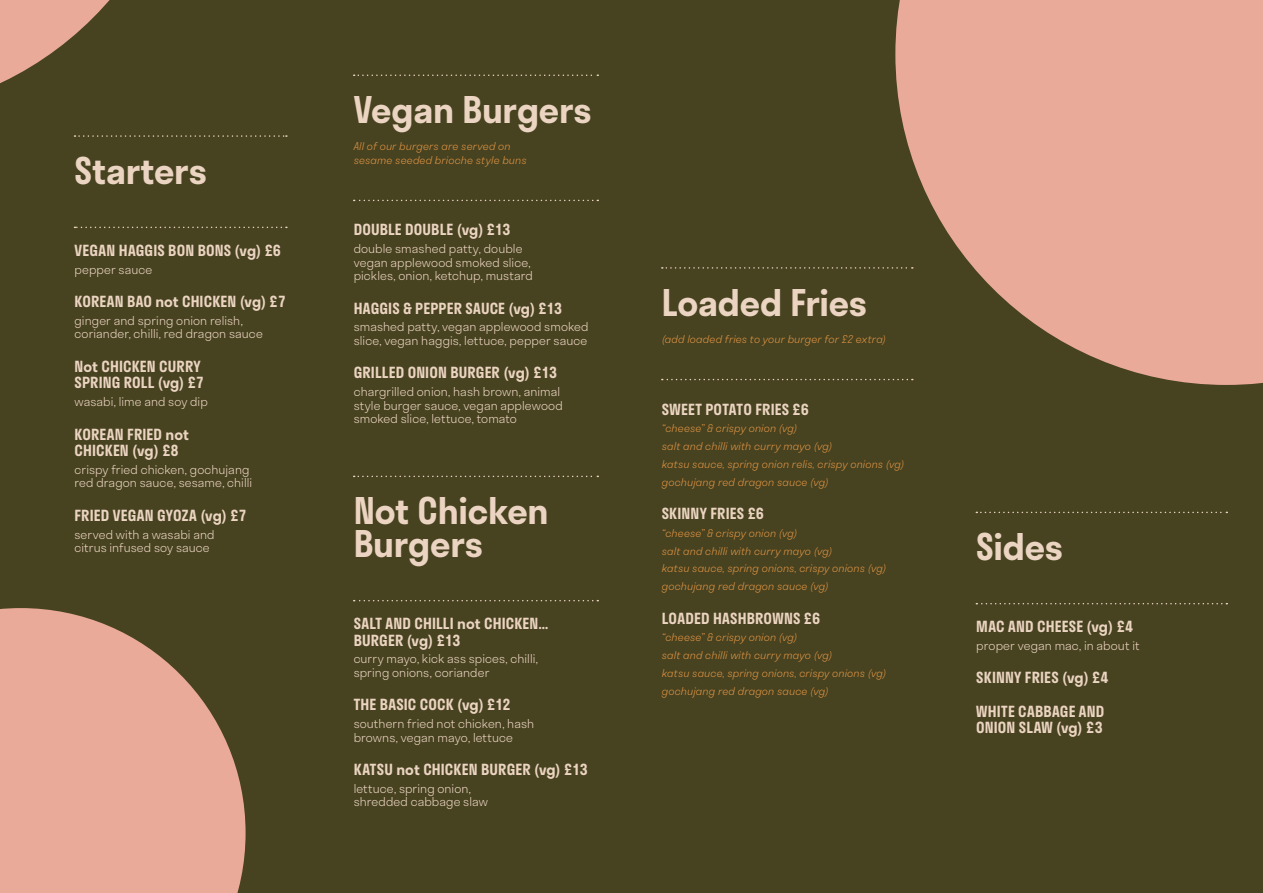
<style>
.page{position:relative;width:1263px;height:893px;background:#474220}
.page>*{position:absolute;margin:0;border:0;box-sizing:border-box;transform-origin:0 0}
.t1{font:600 36px/33px "Stratos";letter-spacing:-.005em;color:#ebd4c1}
.t2{font:600 15px/16.5px "Stratos";letter-spacing:.01em;color:#ebd4c1}
.t3{font:300 12px/13.5px "Stratos";letter-spacing:.01em;color:#ebd4c1}
.t4{font:italic 300 10.5px/17.7px "Stratos";letter-spacing:.015em;color:#db9243}
</style>
<div class="page">
<svg style="left:0;top:0;width:110px;height:83px"></svg>
<svg style="left:895px;top:0;width:368px;height:385px;fill:#e9aa99"></svg>
<svg style="left:0;top:608px;width:246px;height:285px;fill:#e9aa99"></svg>
<svg style="left:354px;top:200px;width:244px;height:1px"></svg>
<svg style="left:354px;top:75px;width:244px;height:1px"></svg>
<svg style="left:354px;top:600px;width:244px;height:1px"></svg>
<svg style="left:354px;top:476px;width:244px;height:1px"></svg>
<svg style="left:75px;top:227px;width:212px;height:1px"></svg>
<svg style="left:75px;top:135px;width:212px;height:2px"></svg>
<svg style="left:662px;top:379px;width:251px;height:1px"></svg>
<svg style="left:662px;top:267px;width:251px;height:2px"></svg>
<svg style="left:976px;top:603px;width:251px;height:1px"></svg>
<svg style="left:976px;top:512px;width:251px;height:1px"></svg>
<h1 class="t1" style="left:75px;top:153px;width:134px">Starters</h1>
<p class="t2" style="left:75px;top:241px;width:208px">VEGAN HAGGIS BON BONS (vg) £6</p>
<p class="t3" style="left:75px;top:262px;width:79px">pepper sauce</p>
<p class="t2" style="left:75px;top:293px;width:213px">KOREAN BAO not CHICKEN (vg) £7</p>
<p class="t3" style="left:75px;top:313px;width:190px">ginger and spring onion relish, coriander, chilli, red dragon sauce</p>
<p class="t2" style="left:75px;top:357px;width:131px">Not CHICKEN CURRY<br>SPRING ROLL (vg) £7</p>
<p class="t3" style="left:75px;top:394px;width:135px">wasabi, lime and soy dip</p>
<p class="t2" style="left:75px;top:425px;width:116px">KOREAN FRIED not<br>CHICKEN (vg) £8</p>
<p class="t3" style="left:75px;top:462px;width:179px">crispy fried chicken, gochujang red dragon sauce, sesame, chilli</p>
<p class="t2" style="left:75px;top:507px;width:174px">FRIED VEGAN GYOZA (vg) £7</p>
<p class="t3" style="left:75px;top:527px;width:142px">served with a wasabi and citrus infused soy sauce</p>
<h1 class="t1" style="left:354px;top:92px;width:240px">Vegan Burgers</h1>
<p class="t4" style="left:354px;top:139px;width:175px;line-height:13.5px">All of our burgers are served on sesame seeded brioche style buns</p>
<p class="t2" style="left:354px;top:221px;width:158px">DOUBLE DOUBLE (vg) £13</p>
<p class="t3" style="left:354px;top:242px;width:181px">double smashed patty, double vegan applewood smoked slice, pickles, onion, ketchup, mustard</p>
<p class="t2" style="left:354px;top:299px;width:210px">HAGGIS &amp; PEPPER SAUCE (vg) £13</p>
<p class="t3" style="left:354px;top:320px;width:236px">smashed patty, vegan applewood smoked slice, vegan haggis, lettuce, pepper sauce</p>
<p class="t2" style="left:354px;top:364px;width:205px">GRILLED ONION BURGER (vg) £13</p>
<p class="t3" style="left:354px;top:385px;width:211px">chargrilled onion, hash brown, animal style burger sauce, vegan applewood smoked slice, lettuce, tomato</p>
<h1 class="t1" style="left:354px;top:493px;width:196px">Not Chicken<br>Burgers</h1>
<p class="t2" style="left:354px;top:615px;width:196px">SALT AND CHILLI not CHICKEN…<br>BURGER (vg) £13</p>
<p class="t3" style="left:354px;top:652px;width:186px">curry mayo, kick ass spices, chilli, spring onions, coriander</p>
<p class="t2" style="left:354px;top:696px;width:159px">THE BASIC COCK (vg) £12</p>
<p class="t3" style="left:354px;top:716px;width:182px">southern fried not chicken, hash browns, vegan mayo, lettuce</p>
<p class="t2" style="left:354px;top:761px;width:236px">KATSU not CHICKEN BURGER (vg) £13</p>
<p class="t3" style="left:354px;top:781px;width:136px">lettuce, spring onion, shredded cabbage slaw</p>
<h1 class="t1" style="left:662px;top:285px;width:207px">Loaded Fries</h1>
<p class="t4" style="left:662px;top:330px;width:226px">(add loaded fries to your burger for £2 extra)</p>
<p class="t2" style="left:662px;top:400px;width:149px">SWEET POTATO FRIES £6</p>
<p class="t4" style="left:662px;top:419px;width:244px">“cheese” &amp; crispy onion (vg)<br>salt and chilli with curry mayo (vg)<br>katsu sauce, spring onion relis, crispy onions (vg) gochujang red dragon sauce (vg)</p>
<p class="t2" style="left:662px;top:505px;width:104px">SKINNY FRIES £6</p>
<p class="t4" style="left:662px;top:524px;width:226px">“cheese” &amp; crispy onion (vg)<br>salt and chilli with curry mayo (vg)<br>katsu sauce, spring onions, crispy onions (vg) gochujang red dragon sauce (vg)</p>
<p class="t2" style="left:662px;top:609px;width:160px">LOADED HASHBROWNS £6</p>
<p class="t4" style="left:662px;top:628px;width:226px">“cheese” &amp; crispy onion (vg)<br>salt and chilli with curry mayo (vg)<br>katsu sauce, spring onions, crispy onions (vg) gochujang red dragon sauce (vg)</p>
<h1 class="t1" style="left:976px;top:529px;width:88px">Sides</h1>
<p class="t2" style="left:976px;top:618px;width:158px">MAC AND CHEESE (vg) £4</p>
<p class="t3" style="left:976px;top:638px;width:165px">proper vegan mac, in about it</p>
<p class="t2" style="left:976px;top:669px;width:134px">SKINNY FRIES (vg) £4</p>
<p class="t2" style="left:976px;top:703px;width:130px">WHITE CABBAGE AND<br>ONION SLAW (vg) £3</p>
</div>
